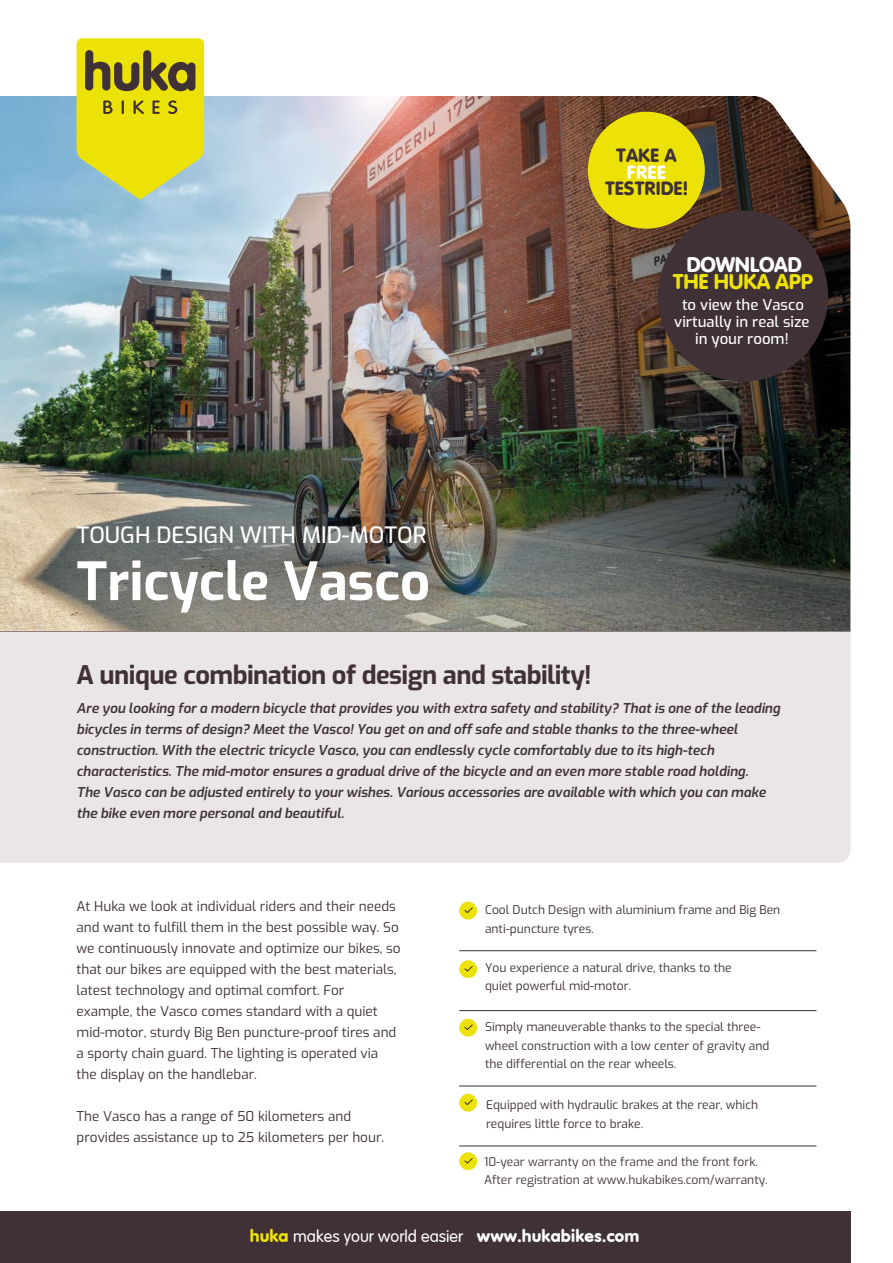
<style>
.page{position:relative;width:893px;height:1263px;background:#fff}
.page>*{position:absolute;margin:0;border:0;box-sizing:border-box;transform-origin:0 0}
.t1{font:700 52.5px "Exo";color:#fff}
.t2{font:700 25.5px "Exo";letter-spacing:-.02em;color:#3f3135}
.t3{font:500 22.5px "Exo";color:#fff}
.t4{font:22.35px "VAG Rundschrift D";letter-spacing:-.01em;color:#ede208}
.t5{font:22.35px "VAG Rundschrift D";letter-spacing:-.01em;color:#fff}
.t6{font:20.1px "VAG Rundschrift D";color:#3f3135}
.t7{font:20.1px "VAG Rundschrift D";color:#fff}
.t8{font:300 16.5px "VAG Rounded";color:#fff}
.t9{font:500 14.85px/16.8px "Exo";color:#fff;text-align:center}
.t10{font:italic 600 13.5px/21px "Exo";color:#3f3135}
.t11{font:13.5px/21px "Exo";color:#3f3135}
.t12{font:12px/18.8px "Exo";color:#3f3135}
.t13{font:12px/18.8px "Exo";color:#453638}
.s1{font-style:inherit}
.s2{font-family:"VAG Rundschrift D";font-weight:400;font-size:18px;color:#ede208}
.s3{font-family:"VAG Rundschrift D";font-weight:400;font-size:18px}
</style>
<div class="page">
<div style="left:0;top:631px;width:850px;height:232px;background:#eae5e7"></div>
<div style="left:0;top:1212px;width:850px;height:51px;background:#3f3135"></div>
<div style="left:459px;top:902px;width:18px;height:18px;background:#ede208;border-radius:50%"></div>
<svg style="left:464px;top:907px;width:9px;height:6px"></svg>
<div style="left:459px;top:960px;width:18px;height:18px;background:#ede208;border-radius:50%"></div>
<svg style="left:464px;top:966px;width:9px;height:6px"></svg>
<div style="left:459px;top:1019px;width:18px;height:18px;background:#ede208;border-radius:50%"></div>
<svg style="left:464px;top:1024px;width:9px;height:6px"></svg>
<div style="left:459px;top:1094px;width:18px;height:18px;background:#ede208;border-radius:50%"></div>
<svg style="left:464px;top:1099px;width:9px;height:6px"></svg>
<div style="left:459px;top:1152px;width:18px;height:18px;background:#ede208;border-radius:50%"></div>
<svg style="left:464px;top:1158px;width:9px;height:6px"></svg>
<hr style="left:459px;top:1086px;width:357px;height:1px;background:#3f3135">
<hr style="left:459px;top:1010px;width:357px;height:1px;background:#3f3135">
<hr style="left:459px;top:1146px;width:357px;height:1px;background:#3f3135">
<img style="left:0;top:42px;width:851px;height:589px">
<svg style="left:77px;top:38px;width:127px;height:162px;background:#ccc82b"></svg>
<div style="left:588px;top:112px;width:117px;height:117px;background:#ede208;border-radius:50%"></div>
<div style="left:658px;top:211px;width:170px;height:171px;background:#3f3135;border-radius:50%"></div>
<hr style="left:459px;top:950px;width:357px;height:1px;background:#3f3135">
<h3 class="t6" style="left:616px;top:144px;width:62px">TAKE A</h3>
<h3 class="t7" style="left:627px;top:160px;width:41px">FREE</h3>
<h3 class="t6" style="left:605px;top:176px;width:84px">TESTRIDE!</h3>
<h3 class="t3" style="left:77px;top:518px;width:352px">TOUGH DESIGN WITH MID-MOTOR</h3>
<h1 class="t1" style="left:77px;top:541px;width:355px">Tricycle Vasco</h1>
<h3 class="t5" style="left:686px;top:251px;width:117px">DOWNLOAD</h3>
<h3 class="t4" style="left:673px;top:269px;width:142px">THE HUKA APP</h3>
<p class="t9" style="left:674px;top:296px;width:137px">to view the Vasco virtually in real size in your room!</p>
<h2 class="t2" style="left:77px;top:655px;width:516px">A unique combination of design and stability!</h2>
<p class="t10" style="left:77px;top:697px;width:705px">Are you looking for a modern bicycle that provides you with extra safety and stability? That is one of the leading bicycles in terms of design? Meet the Vasco! You get on and off safe and stable thanks to the three-wheel construction. With the electric tricycle Vasco, you can endlessly cycle comfortably due to its high-tech characteristics. The mid-motor ensures a gradual drive of the bicycle and an even more stable road holding.<br>The Vasco can be adjusted entirely to your wishes. Various accessories are available with which you can make the bike even more personal and beautiful.</p>
<p class="t11" style="left:77px;top:895px;width:326px">At Huka we look at individual riders and their needs and want to fulfill them in the best possible way. So we continuously innovate and optimize our bikes, so that our bikes are equipped with the best materials, latest technology and optimal comfort. For example, the Vasco comes standard with a quiet mid-motor, sturdy Big Ben puncture-proof tires and a sporty chain guard. The lighting is operated via the display on the handlebar.</p>
<p class="t11" style="left:77px;top:1105px;width:309px">The Vasco has a range of 50 kilometers and provides assistance up to 25 kilometers per hour.</p>
<p class="t12" style="left:485px;top:899px;width:297px">Cool Dutch Design with aluminium frame and Big Ben anti-puncture tyres.</p>
<p class="t12" style="left:485px;top:957px;width:248px">You experience <span class="s1">a</span> natural drive, thanks to the quiet powerful mid-motor.</p>
<p class="t12" style="left:485px;top:1016px;width:286px">Simply maneuverable thanks to the special three&shy;wheel construction with a low center of gravity and the differential on the rear wheels.</p>
<p class="t12" style="left:486px;top:1094px;width:274px">Equipped with hydraulic brakes at the rear, which requires little force to brake.</p>
<p class="t13" style="left:484px;top:1151px;width:285px">10-year warranty on the frame and the front fork.<br>After registration at www.hukabikes.com/warranty.</p>
<p class="t8" style="left:250px;top:1227px;width:391px"><span class="s2">huka</span> makes your world easier <span class="s3">www.hukabikes.com</span></p>
</div>
